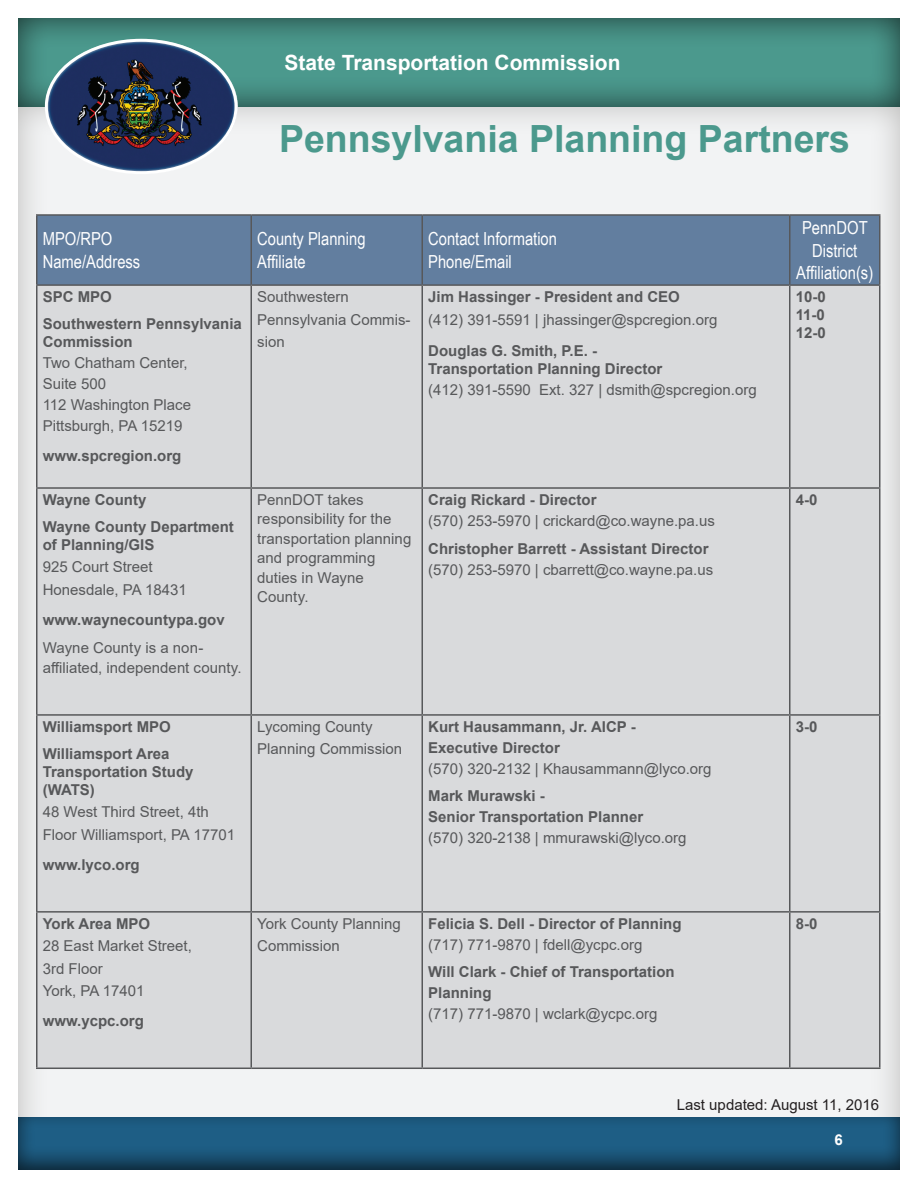
<style>
.page{position:relative;width:918px;height:1188px;background:#fff}
.page>*{position:absolute;margin:0;border:0;box-sizing:border-box;transform-origin:0 0}
.t1{font:700 37.5px "Arial";color:#4b998d}
.t2{font:700 21px "Arial";color:#fff}
.t3{font:18px/22.5px "Arial Narrow";color:#fff}
.t4{font:15px/22.5px "Arial";color:#57585a}
.t5{font:700 15px/18px "Arial";color:#57585a}
.t6{font:15px "Arial";color:#231f20}
.t7{font:700 15px "Arial";color:#fff}
</style>
<div class="page">
<div style="left:9px;top:98px;width:891px;height:1074px;background:#93908b;opacity:.55"></div>
<div style="left:15px;top:16px;width:885px;height:92px;background:#231f20;opacity:.75"></div>
<img style="left:43px;top:36px;width:195px;height:141px">
<div style="left:45px;top:39px;width:193px;height:135px;border:3px solid #fff;border-radius:50%"></div>
<div style="left:16px;top:1117px;width:885px;height:55px;background:#231f20;opacity:.75"></div>
<div style="left:38px;top:216px;width:841px;height:68px;background:#627e9f"></div>
<div style="left:38px;top:286px;width:841px;height:782px;background:#d9dadc"></div>
<hr style="left:36px;top:214px;width:215px;height:2px;background:#57585a">
<hr style="left:36px;top:216px;width:2px;height:68px;background:#57585a">
<hr style="left:251px;top:214px;width:171px;height:2px;background:#57585a">
<hr style="left:250px;top:216px;width:2px;height:68px;background:#57585a">
<hr style="left:422px;top:214px;width:368px;height:2px;background:#57585a">
<hr style="left:422px;top:216px;width:1px;height:68px;background:#57585a">
<hr style="left:790px;top:214px;width:90px;height:2px;background:#57585a">
<hr style="left:789px;top:216px;width:1px;height:68px;background:#57585a">
<hr style="left:879px;top:216px;width:1px;height:68px;background:#57585a">
<hr style="left:36px;top:489px;width:2px;height:225px;background:#57585a">
<hr style="left:250px;top:489px;width:2px;height:225px;background:#57585a">
<hr style="left:422px;top:489px;width:1px;height:225px;background:#57585a">
<hr style="left:789px;top:489px;width:1px;height:225px;background:#57585a">
<hr style="left:879px;top:489px;width:1px;height:225px;background:#57585a">
<hr style="left:36px;top:714px;width:215px;height:2px;background:#57585a">
<hr style="left:36px;top:716px;width:2px;height:195px;background:#57585a">
<hr style="left:251px;top:714px;width:171px;height:2px;background:#57585a">
<hr style="left:250px;top:716px;width:2px;height:195px;background:#57585a">
<hr style="left:422px;top:714px;width:368px;height:2px;background:#57585a">
<hr style="left:422px;top:716px;width:1px;height:195px;background:#57585a">
<hr style="left:790px;top:714px;width:90px;height:2px;background:#57585a">
<hr style="left:789px;top:716px;width:1px;height:195px;background:#57585a">
<hr style="left:879px;top:716px;width:1px;height:195px;background:#57585a">
<hr style="left:36px;top:911px;width:215px;height:2px;background:#57585a">
<hr style="left:36px;top:913px;width:2px;height:155px;background:#57585a">
<hr style="left:251px;top:911px;width:171px;height:2px;background:#57585a">
<hr style="left:250px;top:913px;width:2px;height:155px;background:#57585a">
<hr style="left:422px;top:911px;width:368px;height:2px;background:#57585a">
<hr style="left:422px;top:913px;width:1px;height:155px;background:#57585a">
<hr style="left:790px;top:911px;width:90px;height:2px;background:#57585a">
<hr style="left:789px;top:913px;width:1px;height:155px;background:#57585a">
<hr style="left:879px;top:913px;width:1px;height:155px;background:#57585a">
<hr style="left:36px;top:1068px;width:215px;height:1px;background:#57585a">
<hr style="left:251px;top:1068px;width:171px;height:1px;background:#57585a">
<hr style="left:422px;top:1068px;width:368px;height:1px;background:#57585a">
<hr style="left:790px;top:1068px;width:90px;height:1px;background:#57585a">
<hr style="left:36px;top:284px;width:215px;height:2px;background:#57585a">
<hr style="left:36px;top:286px;width:2px;height:201px;background:#57585a">
<hr style="left:251px;top:284px;width:171px;height:2px;background:#57585a">
<hr style="left:250px;top:286px;width:2px;height:201px;background:#57585a">
<hr style="left:422px;top:284px;width:368px;height:2px;background:#57585a">
<hr style="left:422px;top:286px;width:1px;height:201px;background:#57585a">
<hr style="left:790px;top:284px;width:90px;height:2px;background:#57585a">
<hr style="left:789px;top:286px;width:1px;height:201px;background:#57585a">
<hr style="left:879px;top:286px;width:1px;height:201px;background:#57585a">
<hr style="left:36px;top:487px;width:215px;height:2px;background:#57585a">
<hr style="left:251px;top:487px;width:171px;height:2px;background:#57585a">
<hr style="left:422px;top:487px;width:368px;height:2px;background:#57585a">
<hr style="left:790px;top:487px;width:90px;height:2px;background:#57585a">
<h2 class="t2" style="left:284px;top:47px;width:338px">State Transportation Commission</h2>
<h1 class="t1" style="left:279px;top:112px;width:573px">Pennsylvania Planning Partners</h1>
<p class="t3" style="left:43px;top:227px;width:99px">MPO/RPO<br>Name/Address</p>
<p class="t3" style="left:257px;top:227px;width:110px">County Planning<br>Affiliate</p>
<p class="t3" style="left:428px;top:227px;width:130px">Contact Information<br>Phone/Email</p>
<p class="t3" style="left:796px;top:216px;width:79px;text-align:center">PennDOT<br>District<br>Affiliation(s)</p>
<p class="t5" style="left:43px;top:283px;width:201px;line-height:27px">SPC MPO<br>Southwestern Pennsylvania</p>
<p class="t5" style="left:43px;top:333px;width:92px">Commission</p>
<p class="t4" style="left:43px;top:352px;width:150px;line-height:21px">Two Chatham Center,<br>Suite 500<br>112 Washington Place<br>Pittsburgh, PA 15219</p>
<p class="t5" style="left:43px;top:447px;width:140px">www.spcregion.org</p>
<p class="t4" style="left:257px;top:285px;width:155px">Southwestern<br>Pennsylvania Commis&shy;sion</p>
<p class="t5" style="left:428px;top:288px;width:253px">Jim Hassinger - President and CEO</p>
<p class="t5" style="left:796px;top:288px;width:32px;text-align:justify">10-0<br>11-0<br>12-0</p>
<p class="t4" style="left:428px;top:308px;width:291px">(412) 391-5591 | jhassinger@spcregion.org</p>
<p class="t5" style="left:428px;top:342px;width:236px">Douglas G. Smith, P.E. -<br>Transportation Planning Director</p>
<p class="t4" style="left:428px;top:378px;width:330px">(412) 391-5590 Ext. 327 | dsmith@spcregion.org</p>
<p class="t5" style="left:43px;top:486px;width:193px;line-height:27px">Wayne County<br>Wayne County Department</p>
<p class="t5" style="left:43px;top:536px;width:113px">of Planning/GIS</p>
<p class="t4" style="left:43px;top:556px;width:145px">925 Court Street<br>Honesdale, PA 18431</p>
<p class="t5" style="left:43px;top:611px;width:183px">www.waynecountypa.gov</p>
<p class="t4" style="left:43px;top:638px;width:200px;line-height:19.5px">Wayne County is a non&shy;affiliated, independent county.</p>
<p class="t4" style="left:257px;top:490px;width:156px;line-height:19.5px">PennDOT takes responsibility for the transportation planning and programming duties in Wayne<br>County.</p>
<p class="t5" style="left:428px;top:491px;width:170px">Craig Rickard - Director</p>
<p class="t4" style="left:428px;top:509px;width:288px">(570) 253-5970 | crickard@co.wayne.pa.us</p>
<p class="t5" style="left:428px;top:540px;width:282px">Christopher Barrett - Assistant Director</p>
<p class="t4" style="left:428px;top:559px;width:287px">(570) 253-5970 | cbarrett@co.wayne.pa.us</p>
<p class="t5" style="left:43px;top:713px;width:130px;line-height:27px">Williamsport MPO<br>Williamsport Area</p>
<p class="t5" style="left:43px;top:763px;width:152px">Transportation Study (WATS)</p>
<p class="t4" style="left:43px;top:801px;width:194px">48 West Third Street, 4th<br>Floor Williamsport, PA 17701</p>
<p class="t5" style="left:43px;top:856px;width:98px">www.lyco.org</p>
<p class="t4" style="left:257px;top:715px;width:147px">Lycoming County<br>Planning Commission</p>
<p class="t5" style="left:428px;top:716px;width:209px;line-height:21px">Kurt Hausammann, Jr. AICP -<br>Executive Director</p>
<p class="t4" style="left:428px;top:757px;width:285px">(570) 320-2132 | Khausammann@lyco.org</p>
<p class="t5" style="left:428px;top:785px;width:217px;line-height:21px">Mark Murawski -<br>Senior Transportation Planner</p>
<p class="t4" style="left:428px;top:826px;width:260px">(570) 320-2138 | mmurawski@lyco.org</p>
<p class="t5" style="left:43px;top:915px;width:109px">York Area MPO</p>
<p class="t4" style="left:43px;top:935px;width:151px">28 East Market Street,<br>3rd Floor<br>York, PA 17401</p>
<p class="t5" style="left:43px;top:1012px;width:103px">www.ycpc.org</p>
<p class="t4" style="left:257px;top:912px;width:145px">York County Planning<br>Commission</p>
<p class="t5" style="left:428px;top:915px;width:255px">Felicia S. Dell - Director of Planning</p>
<p class="t4" style="left:428px;top:933px;width:216px">(717) 771-9870 | fdell@ycpc.org</p>
<p class="t5" style="left:428px;top:961px;width:248px;line-height:21px">Will Clark - Chief of Transportation<br>Planning</p>
<p class="t4" style="left:428px;top:1002px;width:231px">(717) 771-9870 | wclark@ycpc.org</p>
<p class="t5" style="left:796px;top:491px;width:23px">4-0</p>
<p class="t5" style="left:796px;top:718px;width:23px">3-0</p>
<p class="t5" style="left:796px;top:915px;width:23px">8-0</p>
<p class="t6" style="left:677px;top:1095px;width:204px">Last updated: August 11, 2016</p>
<p class="t7" style="left:834px;top:1129px;width:10px">6</p>
</div>
